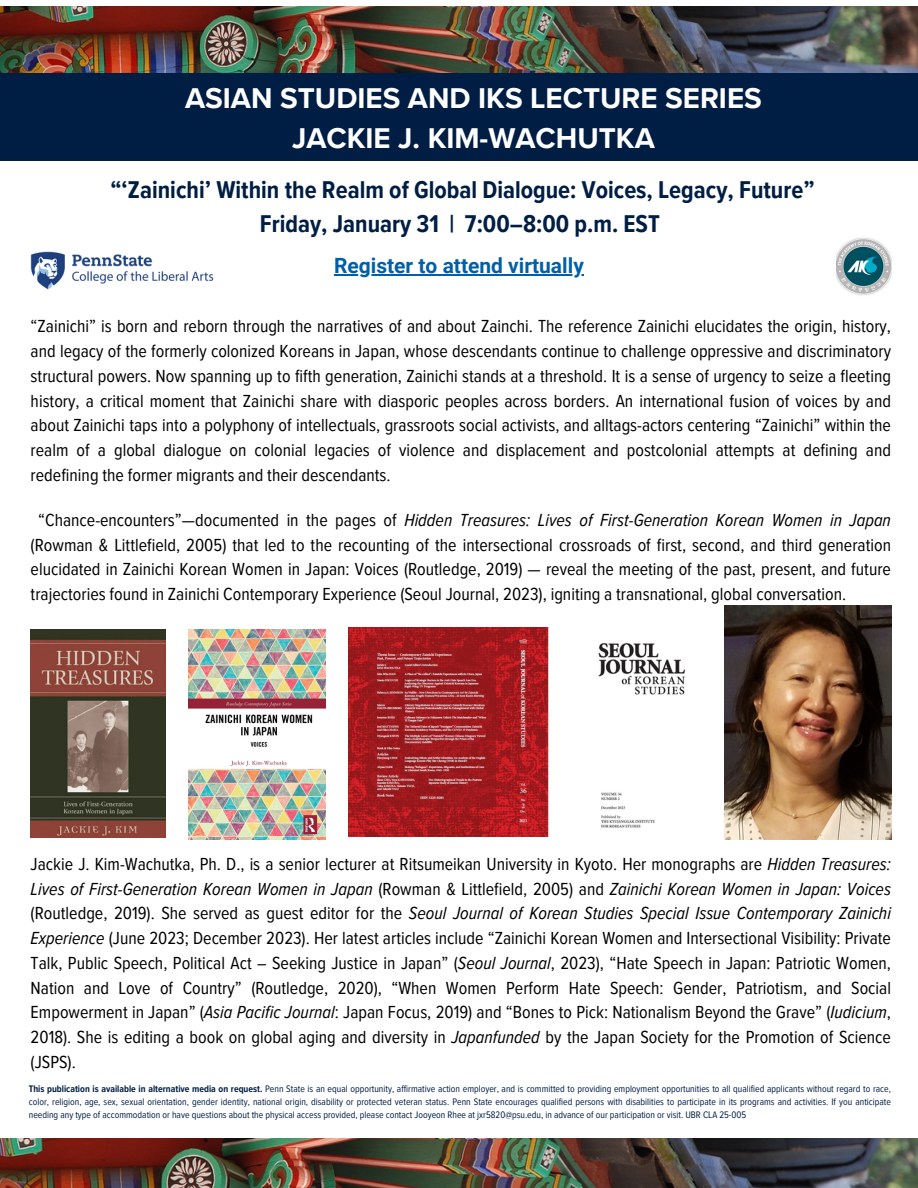
<style>
.page{position:relative;width:918px;height:1188px;background:#fff}
.page>*{position:absolute;margin:0;border:0;box-sizing:border-box;transform-origin:0 0}
.t1{font:700 29.4px/40.5px "Proxima Nova";color:#fff;text-align:center}
.t2{font:700 25.05px/34.8px "Proxima Nova Cond";color:#001e44;text-align:center}
.t3{font:700 21px "Roboto";color:#005fa9}
.t4{font:18px/24.8px "Proxima Nova Cond";color:#000;text-align:justify}
.t5{font:9.75px/13px "Proxima Nova Cond";color:#001e44;text-align:justify}
.s1{font-style:italic}
.s2{font-weight:700}
</style>
<div class="page">
<div style="left:0;top:72px;width:918px;height:89px;background:#001e44"></div>
<img style="left:0;top:6px;width:918px;height:67px">
<img style="left:836px;top:237px;width:55px;height:58px">
<img style="left:30px;top:251px;width:184px;height:39px">
<img style="left:725px;top:605px;width:166px;height:234px">
<img style="left:31px;top:629px;width:135px;height:208px">
<img style="left:189px;top:629px;width:137px;height:211px">
<img style="left:348px;top:627px;width:338px;height:210px">
<hr style="left:334px;top:275px;width:250px;height:1px;background:#005fa9">
<img style="left:0;top:1138px;width:918px;height:50px">
<h2 class="t1" style="left:185px;top:78px;width:578px">ASIAN STUDIES AND IKS LECTURE SERIES<br>JACKIE J. KIM-WACHUTKA</h2>
<p class="t2" style="left:110px;top:172px;width:706px">“‘Zainichi’ Within the Realm of Global Dialogue: Voices, Legacy, Future”<br>Friday, January 31 | 7:00–8:00 p.m. EST</p>
<h4 class="t3" style="left:334px;top:254px;width:251px">Register to attend virtually</h4>
<p class="t4" style="left:31px;top:314px;width:862px">“Zainichi” is born and reborn through the narratives of and about Zainchi. The reference Zainichi elucidates the origin, history, and legacy of the formerly colonized Koreans in Japan, whose descendants continue to challenge oppressive and discriminatory structural powers. Now spanning up to fifth generation, Zainichi stands at a threshold. It is a sense of urgency to seize a fleeting history, a critical moment that Zainichi share with diasporic peoples across borders. An international fusion of voices by and about Zainichi taps into a polyphony of intellectuals, grassroots social activists, and alltags-actors centering “Zainichi” within the realm of a global dialogue on colonial legacies of violence and displacement and postcolonial attempts at defining and redefining the former migrants and their descendants.</p>
<h1 class="t4" style="left:31px;top:508px;width:862px;text-indent:8px">“Chance-encounters”—documented in the pages of <span class="s1">Hidden Treasures: Lives of First-Generation Korean Women in Japan </span>(Rowman &amp; Littlefield, 2005) that led to the recounting of the intersectional crossroads of first, second, and third generation elucidated in Zainichi Korean Women in Japan: Voices (Routledge, 2019) — reveal the meeting of the past, present, and future trajectories found in Zainichi Contemporary Experience (Seoul Journal, 2023), igniting a transnational, global conversation.</h1>
<p class="t4" style="left:31px;top:852px;width:862px">Jackie J. Kim-Wachutka, Ph. D., is a senior lecturer at Ritsumeikan University in Kyoto. Her monographs are <span class="s1">Hidden Treasures:<br>Lives of First-Generation Korean Women in Japan</span> (Rowman &amp; Littlefield, 2005) and <span class="s1">Zainichi Korean Women in Japan: Voices </span>(Routledge, 2019). She served as guest editor for the <span class="s1">Seoul Journal of Korean Studies Special Issue Contemporary Zainichi Experience</span> (June 2023; December 2023). Her latest articles include “Zainichi Korean Women and Intersectional Visibility: Private Talk, Public Speech, Political Act – Seeking Justice in Japan” (<span class="s1">Seoul Journal</span>, 2023), “Hate Speech in Japan: Patriotic Women, Nation and Love of Country” (Routledge, 2020), “When Women Perform Hate Speech: Gender, Patriotism, and Social Empowerment in Japan” (<span class="s1">Asia Pacific Journal</span>: Japan Focus, 2019) and “Bones to Pick: Nationalism Beyond the Grave” (<span class="s1">Iudicium</span>, 2018). She is editing a book on global aging and diversity in <span class="s1">Japanfunded</span> by the Japan Society for the Promotion of Science (JSPS).</p>
<h4 class="t5" style="left:29px;top:1082px;width:864px"><span class="s2">This publication is available in alternative media on request.</span> Penn State is an equal opportunity, affirmative action employer, and is committed to providing employment opportunities to all qualified applicants without regard to race, color, religion, age, sex, sexual orientation, gender identity, national origin, disability or protected veteran status. Penn State encourages qualified persons with disabilities to participate in its programs and activities. If you anticipate needing any type of accommodation or have questions about the physical access provided, please contact Jooyeon Rhee at jxr5820@psu.edu, in advance of our participation or visit. UBR CLA 25-005</h4>
</div>
